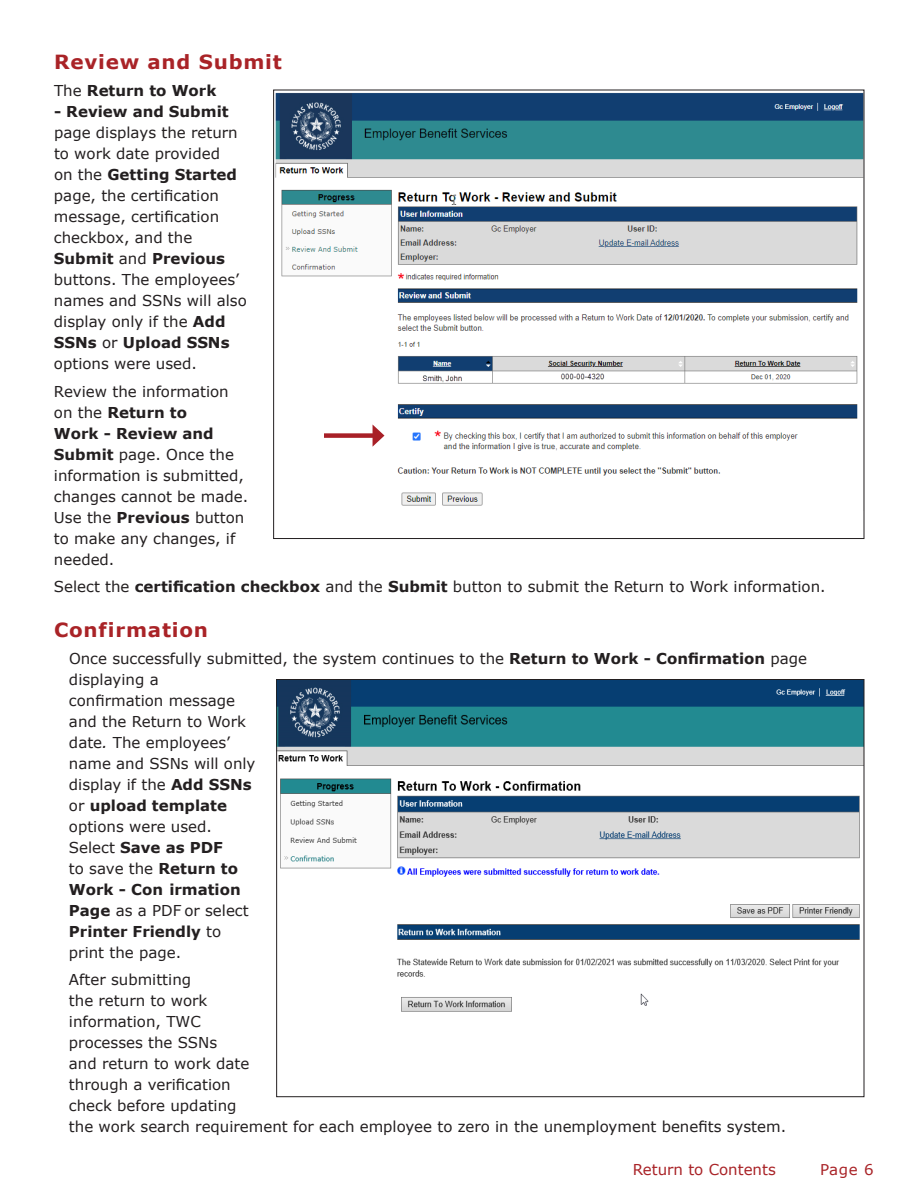
<style>
.page{position:relative;width:918px;height:1188px;background:#fff}
.page>*{position:absolute;margin:0;border:0;box-sizing:border-box;transform-origin:0 0}
.t1{font:700 19.5px "Verdana";letter-spacing:.04em;color:#a92327}
.Text_1{font:15px/21px "Verdana";color:#231f20}
.Header_2{font:15px/21px "Verdana";color:#231f20}
.t2{font:15px "Verdana";color:#a92327}
.Header_2-2{font:700 15px "Verdana";color:#231f20}
.t3{font:14.85px "Verdana";color:#a92327}
.s1{font-weight:400}
.s2{font-weight:700}
.s3{font-style:italic}
</style>
<div class="page">
<img style="left:275px;top:92px;width:587px;height:414px">
<img style="left:278px;top:681px;width:584px;height:331px">
<div style="left:324px;top:433px;width:53px;height:5px;background:#a82027"></div>
<svg style="left:373px;top:424px;width:11px;height:23px"></svg>
<h2 class="t1" style="left:54px;top:48px;width:229px">Review and Submit</h2>
<p class="Header_2-2" style="left:54px;top:80px;width:164px"><span class="s1">The</span> Return to Work</p>
<p class="Header_2" style="left:54px;top:101px;width:194px"><span class="s2">- Review and Submit </span>page displays the return to work date provided<br>on the <span class="s2">Getting Started </span>page, the certification message, certification checkbox, and the<br><span class="s2">Submit</span> and <span class="s2">Previous </span>buttons. The employees’ names and SSNs will also display only if the <span class="s2">Add<br>SSNs</span> or <span class="s2">Upload SSNs </span>options were used.</p>
<p class="Header_2" style="left:54px;top:381px;width:196px">Review the information on the <span class="s2">Return to<br>Work - Review and<br>Submit</span> page. Once the information is submitted, changes cannot be made.<br>Use the <span class="s2">Previous</span> button to make any changes, if needed.</p>
<p class="Header_2" style="left:54px;top:576px;width:773px">Select the <span class="s2">certification checkbox</span> and the <span class="s2">Submit</span> button to submit the Return to Work information.</p>
<h2 class="t1" style="left:54px;top:616px;width:156px">Confirmation</h2>
<p class="Text_1" style="left:69px;top:648px;width:740px">Once successfully submitted, the system continues to the <span class="s2">Return to Work - Confirmation</span> page displaying a<br>confirmation message<br>and the Return to Work<br>date<span class="s3">.</span> The employees’<br>name and SSNs will only<br>display if the <span class="s2">Add SSNs<br></span>or <span class="s2">upload template<br></span>options were used.<br>Select <span class="s2">Save as PDF<br></span>to save the <span class="s2">Return to<br>Work - Con irmation<br>Page</span> as a PDF or select<br><span class="s2">Printer Friendly</span> to<br>print the page.</p>
<p class="Text_1" style="left:69px;top:969px;width:719px">After submitting<br>the return to work<br>information, TWC<br>processes the SSNs<br>and return to work date<br>through a verification<br>check before updating<br>the work search requirement for each employee to zero in the unemployment benefits system.</p>
<p class="t3" style="left:820px;top:1159px;width:55px">Page 6</p>
<p class="t2" style="left:633px;top:1159px;width:145px">Return to Contents</p>
</div>
